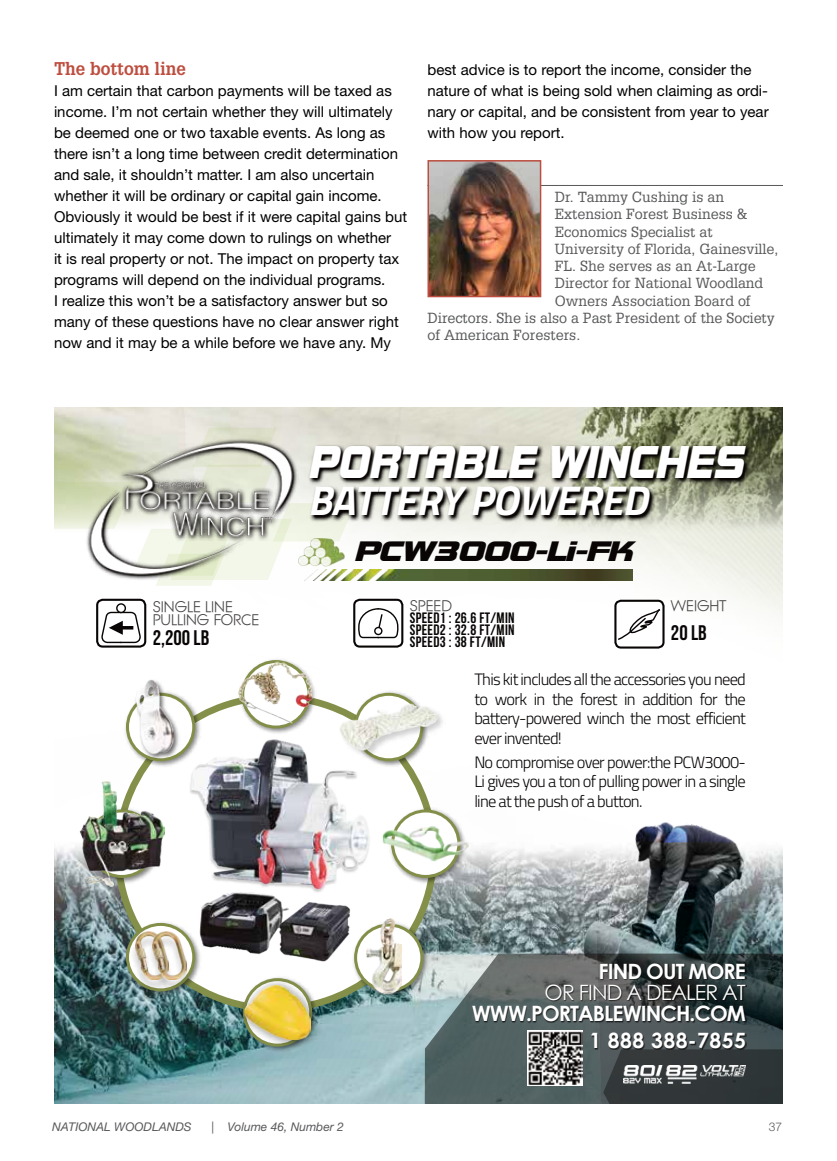
<style>
.page{position:relative;width:837px;height:1161px;background:#fff}
.page>*{position:absolute;margin:0;border:0;box-sizing:border-box;transform-origin:0 0}
.t1{font:italic 44.55px "Bolts SF";color:#fff;scale:.85 1}
.t2{font:italic 700 41.7px "Titillium Web";color:#fff;scale:.96 1}
.t3{font:italic 27.3px "Bolts SF";color:#080504;scale:1.19 1}
.t4{font:700 21.15px/27px "Century Gothic";letter-spacing:-.045em;color:#fff;text-align:right}
.t5{font:21.15px "Century Gothic";letter-spacing:-.045em;color:#fff}
.t6{font:21px "Bebas Neue";color:#080504}
.t7{font:700 18px "Glypha LT Std";color:#bd4e3f;scale:.94 1}
.t8{font:300 16.5px/19.5px "Titillium Web";letter-spacing:-.045em;color:#080504;text-align:justify}
.t9{font:15px/21px "Helvetica Neue LT Std";color:#000}
.t10{font:700 15px/12px "Bebas Neue";letter-spacing:.025em;color:#080504;text-align:justify}
.t11{font:15px/13.5px "Beatnik SF";color:#474544}
.t12{font:14.25px "Glypha LT Pro";color:#58595b}
.t13{font:italic 12px "Helvetica Neue LT Std";color:#58595b}
.t14{font:300 12px "Helvetica Neue LT Std";color:#58595b}
</style>
<div class="page">
<hr style="left:428px;top:185px;width:355px;height:1px;background:#58595b">
<img style="left:431px;top:163px;width:107px;height:131px">
<div style="left:428px;top:160px;width:113px;height:137px;border:2px solid #bd4e3f"></div>
<img style="left:601px;top:407px;width:182px;height:209px">
<img style="left:601px;top:822px;width:182px;height:132px">
<svg style="left:601px;top:954px;width:182px;height:150px;background:#2b393b"></svg>
<img style="left:54px;top:407px;width:547px;height:697px">
<div style="left:118px;top:697px;width:316px;height:312px;background:#fff;border-radius:50%"></div>
<img style="left:123px;top:690px;width:78px;height:77px">
<svg style="left:127px;top:694px;width:67px;height:66px"></svg>
<div style="left:126px;top:693px;width:69px;height:68px;border:3px solid #838f49;border-radius:50%"></div>
<img style="left:123px;top:920px;width:78px;height:78px">
<svg style="left:127px;top:924px;width:67px;height:66px"></svg>
<div style="left:126px;top:923px;width:69px;height:68px;border:3px solid #838f49;border-radius:50%"></div>
<img style="left:240px;top:977px;width:78px;height:76px">
<img style="left:80px;top:781px;width:84px;height:105px">
<img style="left:394px;top:807px;width:73px;height:77px">
<div style="left:393px;top:811px;width:66px;height:65px;background:#fff;border-radius:50%"></div>
<div style="left:391px;top:809px;width:69px;height:69px;border:3px solid #838f49;border-radius:50%"></div>
<img style="left:351px;top:921px;width:79px;height:77px">
<svg style="left:356px;top:925px;width:66px;height:66px"></svg>
<div style="left:354px;top:924px;width:69px;height:68px;border:3px solid #838f49;border-radius:50%"></div>
<img style="left:234px;top:653px;width:86px;height:74px">
<img style="left:351px;top:690px;width:79px;height:77px">
<svg style="left:356px;top:694px;width:66px;height:66px"></svg>
<div style="left:354px;top:693px;width:69px;height:68px;border:3px solid #838f49;border-radius:50%"></div>
<img style="left:182px;top:727px;width:194px;height:166px">
<img style="left:339px;top:703px;width:106px;height:55px">
<img style="left:340px;top:704px;width:98px;height:47px">
<img style="left:130px;top:934px;width:17px;height:59px">
<img style="left:135px;top:932px;width:18px;height:48px">
<img style="left:147px;top:934px;width:45px;height:59px">
<img style="left:153px;top:932px;width:33px;height:48px">
<img style="left:134px;top:678px;width:47px;height:82px">
<img style="left:136px;top:680px;width:38px;height:74px">
<img style="left:238px;top:978px;width:83px;height:73px">
<img style="left:245px;top:985px;width:65px;height:55px">
<img style="left:383px;top:826px;width:86px;height:36px">
<img style="left:366px;top:919px;width:36px;height:75px">
<img style="left:199px;top:892px;width:89px;height:62px">
<img style="left:276px;top:897px;width:76px;height:67px">
<img style="left:304px;top:570px;width:329px;height:10px">
<img style="left:298px;top:538px;width:49px;height:31px">
<img style="left:86px;top:438px;width:212px;height:142px">
<img style="left:528px;top:1049px;width:55px;height:37px">
<svg style="left:603px;top:1049px;width:180px;height:55px;background:#353b3c"></svg>
<img style="left:624px;top:1066px;width:122px;height:17px">
<div style="left:96px;top:599px;width:50px;height:49px;background:#fff;border:2px solid #080504;border-radius:6px"></div>
<div style="left:116px;top:603px;width:10px;height:10px;border:1px solid #080504;border-radius:50%"></div>
<svg style="left:102px;top:611px;width:39px;height:33px"></svg>
<div style="left:614px;top:600px;width:51px;height:49px;background:#fff;border:2px solid #080504;border-radius:6px"></div>
<svg style="left:618px;top:609px;width:43px;height:31px"></svg>
<div style="left:353px;top:599px;width:50px;height:49px;background:#fff;border:2px solid #080504;border-radius:6px"></div>
<svg style="left:358px;top:608px;width:41px;height:31px"></svg>
<svg style="left:375px;top:628px;width:7px;height:7px"></svg>
<div style="left:374px;top:627px;width:9px;height:8px;border:1px solid #080504;border-radius:50%"></div>
<img style="left:472px;top:963px;width:275px;height:86px">
<img style="left:307px;top:443px;width:446px;height:80px">
<p class="t7" style="left:54px;top:57px;width:142px">The bottom line</p>
<p class="t9" style="left:54px;top:80px;width:355px">I am certain that carbon payments will be taxed as income. I’m not certain whether they will ultimately be deemed one or two taxable events. As long as there isn’t a long time between credit determination and sale, it shouldn’t matter. I am also uncertain whether it will be ordinary or capital gain income.<br>Obviously it would be best if it were capital gains but ultimately it may come down to rulings on whether<br>it is real property or not. The impact on property tax programs will depend on the individual programs.<br>I realize this won’t be a satisfactory answer but so many of these questions have no clear answer right now and it may be a while before we have any. My</p>
<p class="t9" style="left:428px;top:59px;width:343px">best advice is to report the income, consider the nature of what is being sold when claiming as ordi&shy;nary or capital, and be consistent from year to year with how you report.</p>
<p class="t12" style="left:555px;top:188px;width:171px">Dr. Tammy Cushing is an</p>
<p class="t12" style="left:555px;top:206px;width:195px">Extension Forest Business &amp;</p>
<p class="t12" style="left:555px;top:223px;width:159px">Economics Specialist at</p>
<p class="t12" style="left:555px;top:240px;width:225px">University of Florida, Gainesville,</p>
<p class="t12" style="left:555px;top:257px;width:203px">FL. She serves as an At-Large</p>
<p class="t12" style="left:555px;top:275px;width:210px">Director for National Woodland</p>
<p class="t12" style="left:555px;top:292px;width:197px">Owners Association Board of</p>
<p class="t12" style="left:427px;top:309px;width:349px">Directors. She is also a Past President of the Society</p>
<p class="t12" style="left:427px;top:326px;width:154px">of American Foresters.</p>
<h1 class="t1" style="left:308px;top:436px;width:526px">PORTABLE WINCHES</h1>
<h2 class="t2" style="left:308px;top:469px;width:368px">BATTERY POWERED</h2>
<h3 class="t3" style="left:354px;top:535px;width:243px">PCW3000-Li-FK</h3>
<p class="t11" style="left:410px;top:598px;width:44px">SPEED</p>
<p class="t11" style="left:671px;top:598px;width:57px">WEIGHT</p>
<p class="t10" style="left:410px;top:612px;width:106px">SPEED1 : 26.6 FT/MIN SPEED2 : 32.8 FT/MIN SPEED3 : 38 FT/MIN</p>
<p class="t11" style="left:153px;top:599px;width:108px">SINGLE LINE<br>PULLING FORCE</p>
<h3 class="t6" style="left:153px;top:626px;width:58px">2,200 lb</h3>
<h3 class="t6" style="left:671px;top:621px;width:37px">20 lb</h3>
<p class="t8" style="left:474px;top:669px;width:273px">This kit includes all the accessories you need to work in the forest in addition for the battery-powered winch the most efficient ever invented!</p>
<p class="t8" style="left:474px;top:751px;width:273px">No compromise over power:the PCW3000- Li gives you a ton of pulling power in a single line at the push of a button.</p>
<h3 class="t4" style="left:598px;top:957px;width:149px">FIND OUT MORE</h3>
<h3 class="t5" style="left:545px;top:977px;width:203px">OR FIND A DEALER AT</h3>
<h3 class="t4" style="left:472px;top:999px;width:276px">WWW.PORTABLEWINCH.COM<br>1 888 388-7855</h3>
<p class="t13" style="left:52px;top:1119px;width:141px">NATIONAL WOODLANDS</p>
<p class="t13" style="left:212px;top:1119px;width:134px">| Volume 46, Number 2</p>
<p class="t14" style="left:769px;top:1119px;width:15px">37</p>
</div>
